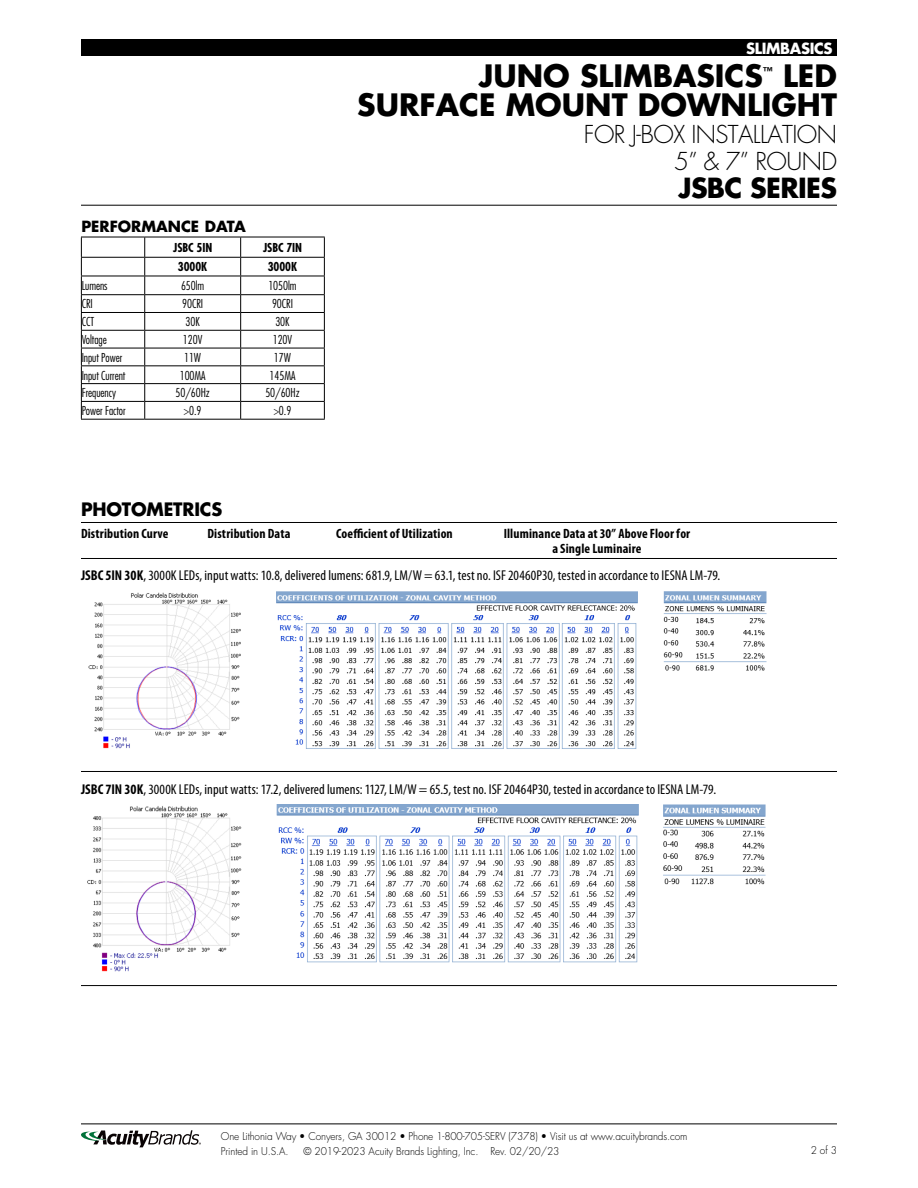
<style>
.page{position:relative;width:918px;height:1188px;background:#fff}
.page>*{position:absolute;margin:0;border:0;box-sizing:border-box;transform-origin:0 0}
.t1{font:700 30px/28.5px "Futura Std";color:#000;text-align:right}
.t2{font:700 27px "Futura Std";letter-spacing:-.025em;color:#000}
.t3{font:300 24px/27px "Futura Std";letter-spacing:-.025em;color:#000;text-align:right}
.t4{font:700 18px "Futura Std";letter-spacing:-.01em;color:#000}
.t5{font:700 15px "Futura Std";color:#000}
.t6{font:700 15px "Futura Std";letter-spacing:-.025em;color:#fff}
.t7{font:condensed 14.25px "Myriad Pro";letter-spacing:.005em;color:#000}
.t8{font:700 condensed 13.5px/15px "Myriad Pro";letter-spacing:.01em;color:#000;text-align:center}
.t9{font:300 condensed 12px "Futura Std";letter-spacing:-.005em;color:#000}
.t10{font:700 condensed 12px "Futura Std";letter-spacing:-.005em;color:#000}
.t11{font:300 10.5px/14.1px "Futura Std";letter-spacing:-.01em;color:#000;scale:.96 1}
.t12{font:700 10.5px "Futura Std";color:#000}
.s1{font-weight:700}
</style>
<div class="page">
<svg style="left:81px;top:1130px;width:120px;height:17px"></svg>
<hr style="left:81px;top:1124px;width:756px;height:1px;background:#000">
<div style="left:81px;top:39px;width:756px;height:17px;background:#000"></div>
<hr style="left:81px;top:205px;width:756px;height:1px;background:#000">
<hr style="left:81px;top:237px;width:64px;height:1px;background:#000">
<hr style="left:145px;top:237px;width:96px;height:1px;background:#000">
<hr style="left:241px;top:237px;width:84px;height:1px;background:#000">
<hr style="left:81px;top:257px;width:64px;height:1px;background:#000">
<hr style="left:145px;top:257px;width:96px;height:1px;background:#000">
<hr style="left:241px;top:257px;width:84px;height:1px;background:#000">
<hr style="left:81px;top:276px;width:64px;height:1px;background:#000">
<hr style="left:145px;top:276px;width:96px;height:1px;background:#000">
<hr style="left:241px;top:276px;width:84px;height:1px;background:#000">
<hr style="left:81px;top:294px;width:64px;height:1px;background:#000">
<hr style="left:145px;top:294px;width:96px;height:1px;background:#000">
<hr style="left:241px;top:294px;width:84px;height:1px;background:#000">
<hr style="left:81px;top:312px;width:64px;height:1px;background:#000">
<hr style="left:145px;top:312px;width:96px;height:1px;background:#000">
<hr style="left:241px;top:312px;width:84px;height:1px;background:#000">
<hr style="left:81px;top:330px;width:64px;height:1px;background:#000">
<hr style="left:145px;top:330px;width:96px;height:1px;background:#000">
<hr style="left:241px;top:330px;width:84px;height:1px;background:#000">
<hr style="left:81px;top:348px;width:64px;height:1px;background:#000">
<hr style="left:145px;top:348px;width:96px;height:1px;background:#000">
<hr style="left:241px;top:348px;width:84px;height:1px;background:#000">
<hr style="left:81px;top:365px;width:64px;height:1px;background:#000">
<hr style="left:145px;top:365px;width:96px;height:1px;background:#000">
<hr style="left:241px;top:365px;width:84px;height:1px;background:#000">
<hr style="left:81px;top:383px;width:64px;height:1px;background:#000">
<hr style="left:145px;top:383px;width:96px;height:1px;background:#000">
<hr style="left:241px;top:383px;width:84px;height:1px;background:#000">
<hr style="left:81px;top:401px;width:64px;height:1px;background:#000">
<svg style="left:81px;top:237px;width:1px;height:182px"></svg>
<hr style="left:145px;top:401px;width:96px;height:1px;background:#000">
<svg style="left:144px;top:237px;width:1px;height:182px"></svg>
<hr style="left:241px;top:401px;width:84px;height:1px;background:#000">
<svg style="left:240px;top:237px;width:1px;height:182px"></svg>
<svg style="left:324px;top:237px;width:1px;height:182px"></svg>
<hr style="left:81px;top:419px;width:64px;height:1px;background:#000">
<hr style="left:145px;top:419px;width:96px;height:1px;background:#000">
<hr style="left:241px;top:419px;width:84px;height:1px;background:#000">
<hr style="left:81px;top:522px;width:756px;height:1px;background:#000">
<img style="left:88px;top:592px;width:153px;height:157px">
<hr style="left:81px;top:558px;width:756px;height:1px;background:#000">
<hr style="left:81px;top:771px;width:756px;height:1px;background:#000">
<img style="left:276px;top:591px;width:362px;height:158px">
<img style="left:663px;top:591px;width:104px;height:80px">
<img style="left:87px;top:806px;width:155px;height:166px">
<hr style="left:81px;top:985px;width:756px;height:1px;background:#000">
<img style="left:276px;top:804px;width:363px;height:159px">
<img style="left:663px;top:804px;width:103px;height:81px">
<p class="t6" style="left:746px;top:38px;width:88px">SLIMBASICS</p>
<p class="t5" style="left:81px;top:216px;width:166px">PERFORMANCE DATA</p>
<p class="t10" style="left:173px;top:240px;width:41px">JSBC 5IN</p>
<p class="t10" style="left:263px;top:240px;width:41px">JSBC 7IN</p>
<p class="t10" style="left:178px;top:260px;width:31px">3000K</p>
<p class="t10" style="left:268px;top:260px;width:31px">3000K</p>
<p class="t9" style="left:82px;top:279px;width:27px">Lumens</p>
<p class="t9" style="left:181px;top:279px;width:25px">650lm</p>
<p class="t9" style="left:268px;top:279px;width:30px">1050lm</p>
<p class="t9" style="left:82px;top:297px;width:13px">CRI</p>
<p class="t9" style="left:182px;top:297px;width:22px">90CRI</p>
<p class="t9" style="left:272px;top:297px;width:22px">90CRI</p>
<p class="t9" style="left:82px;top:315px;width:14px">CCT</p>
<p class="t9" style="left:186px;top:315px;width:16px">30K</p>
<p class="t9" style="left:275px;top:315px;width:16px">30K</p>
<p class="t9" style="left:82px;top:332px;width:27px">Voltage</p>
<p class="t9" style="left:183px;top:332px;width:21px">120V</p>
<p class="t9" style="left:273px;top:332px;width:21px">120V</p>
<p class="t9" style="left:82px;top:350px;width:42px">Input Power</p>
<p class="t9" style="left:184px;top:350px;width:19px">11W</p>
<p class="t9" style="left:274px;top:350px;width:19px">17W</p>
<p class="t9" style="left:82px;top:368px;width:45px">Input Current</p>
<p class="t9" style="left:180px;top:368px;width:27px">100MA</p>
<p class="t9" style="left:270px;top:368px;width:27px">145MA</p>
<p class="t9" style="left:82px;top:386px;width:36px">Frequency</p>
<p class="t9" style="left:176px;top:386px;width:36px">50/60Hz</p>
<p class="t9" style="left:265px;top:386px;width:36px">50/60Hz</p>
<p class="t9" style="left:82px;top:404px;width:45px">Power Factor</p>
<p class="t9" style="left:184px;top:404px;width:19px">&gt;0.9</p>
<p class="t9" style="left:274px;top:404px;width:19px">&gt;0.9</p>
<p class="t4" style="left:81px;top:497px;width:143px">PHOTOMETRICS</p>
<h1 class="t1" style="left:479px;top:61px;width:286px">JUNO SLIMBASICS</h1>
<p class="t12" style="left:763px;top:64px;width:11px">™</p>
<h1 class="t1" style="left:357px;top:61px;width:481px">LED<br>SURFACE MOUNT DOWNLIGHT</h1>
<h3 class="t3" style="left:584px;top:121px;width:255px">FOR J-BOX INSTALLATION<br>5” &amp; 7” ROUND</h3>
<h2 class="t2" style="left:678px;top:170px;width:160px">JSBC SERIES</h2>
<p class="t8" style="left:81px;top:526px;width:89px">Distribution Curve</p>
<p class="t8" style="left:207px;top:526px;width:85px">Distribution Data</p>
<p class="t8" style="left:336px;top:526px;width:118px">Coefficient of Utilization</p>
<p class="t8" style="left:504px;top:526px;width:188px">Illuminance Data at 30” Above Floor for a Single Luminaire</p>
<p class="t7" style="left:81px;top:567px;width:641px"><span class="s1">JSBC 5IN 30K</span>, 3000K LEDs, input watts: 10.8, delivered lumens: 681.9, LM/W = 63.1, test no. ISF 20460P30, tested in accordance to IESNA LM-79.</p>
<p class="t7" style="left:81px;top:782px;width:637px"><span class="s1">JSBC 7IN 30K</span>, 3000K LEDs, input watts: 17.2, delivered lumens: 1127, LM/W = 65.5, test no. ISF 20464P30, tested in accordance to IESNA LM-79.</p>
<p class="t11" style="left:221px;top:1130px;width:488px">One Lithonia Way • Conyers, GA 30012 • Phone 1-800-705-SERV (7378) • Visit us at www.acuitybrands.com<br>Printed in U.S.A.</p>
<p class="t11" style="left:304px;top:1144px;width:268px">© 2019-2023 Acuity Brands Lighting, Inc. Rev. 02/20/23</p>
<p class="t11" style="left:811px;top:1144px;width:29px">2 of 3</p>
</div>
